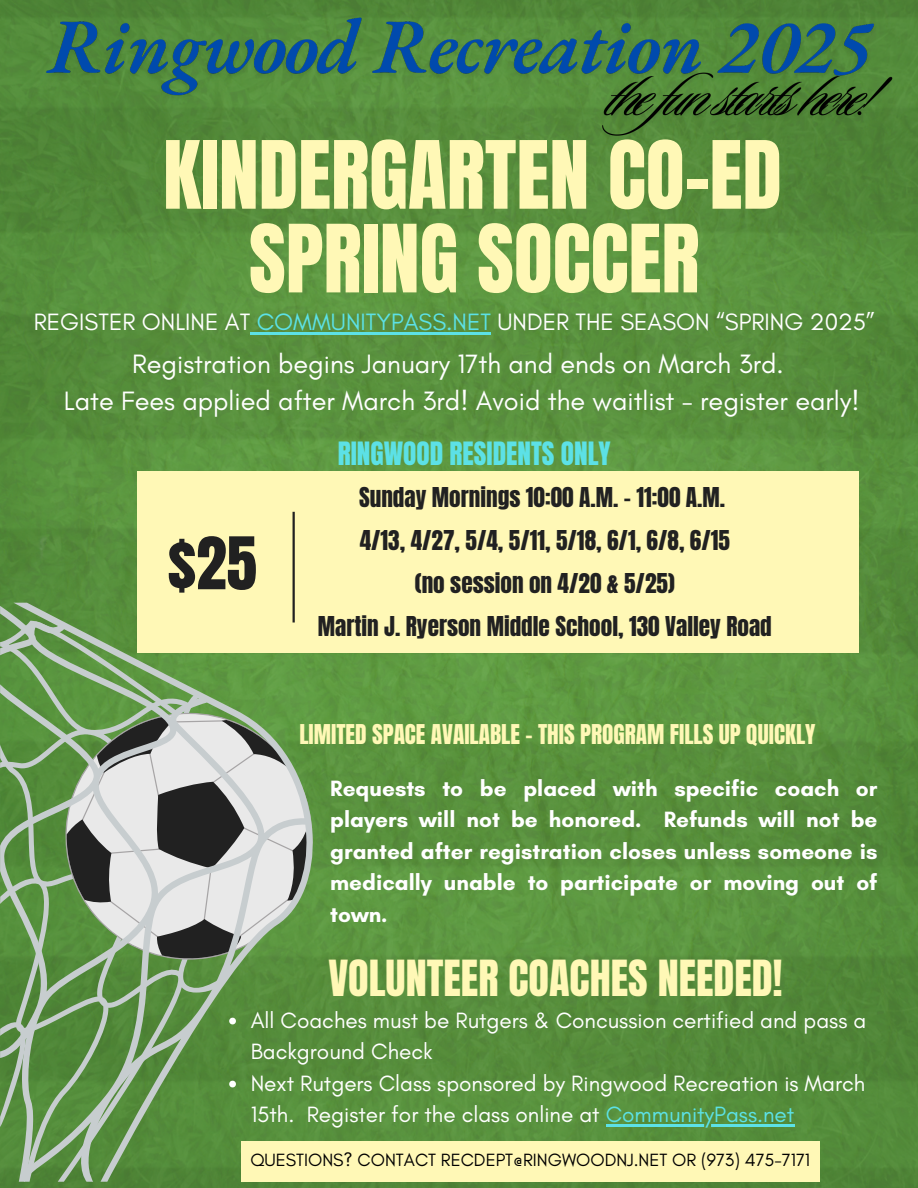
<style>
.page{position:relative;width:918px;height:1188px;background:#fff}
.page>*{position:absolute;margin:0;border:0;box-sizing:border-box;transform-origin:0 0}
.t1{font:79.95px "Anton";color:#fff8b6}
.t2{font:61.5px "Anton";color:#212121}
.t3{font:42.3px "Anton";color:#fff8b6}
.t4{font:27.3px "Anton";color:#5ce1e6}
.t5{font:27px "Glacial Indifference";color:#fff}
.t6{font:24px "Glacial Indifference";color:#fff}
.t7{font:23.25px "Anton";color:#212121}
.t8{font:23.25px "Anton";color:#fff8b6}
.t9{font:700 22.5px/31.5px "Glacial Indifference";color:#fff;text-align:justify}
.t10{font:22.5px/31.5px "Glacial Indifference";color:#fff}
.t11{font:18px "Glacial Indifference";color:#000}
.s1{color:#5ce1e6}
</style>
<div class="page">
<img style="left:0;top:0;width:918px;height:1188px">
<div style="left:241px;top:1141px;width:579px;height:41px;background:#fff8b6"></div>
<svg style="left:315px;top:713px;width:11px;height:247px;background:#5b943f"></svg>
<svg style="left:0;top:603px;width:315px;height:579px;background:#7ea06e"></svg>
<div style="left:137px;top:472px;width:722px;height:181px;background:#fff8b6"></div>
<hr style="left:293px;top:512px;width:2px;height:110px;background:#212121">
<hr style="left:250px;top:332px;width:241px;height:2px;background:#5ce1e6">
<img style="left:39px;top:0;width:842px;height:106px">
<img style="left:594px;top:56px;width:305px;height:89px">
<svg style="left:229px;top:1018px;width:7px;height:6px"></svg>
<svg style="left:229px;top:1081px;width:7px;height:6px"></svg>
<hr style="left:606px;top:1125px;width:188px;height:2px;background:#5ce1e6">
<h1 class="t1" style="left:163px;top:118px;width:620px">KINDERGARTEN CO-ED</h1>
<p class="t1" style="left:249px;top:201px;width:452px">SPRING SOCCER</p>
<p class="t6" style="left:34px;top:307px;width:843px">REGISTER ONLINE AT <span class="s1">COMMUNITYPASS.NET</span> UNDER THE SEASON “SPRING 2025”</p>
<p class="t5" style="left:132px;top:347px;width:653px">Registration begins January 17th and ends on March 3rd.</p>
<p class="t5" style="left:64px;top:384px;width:797px">Late Fees applied after March 3rd! Avoid the waitlist - register early!</p>
<h6 class="t2" style="left:168px;top:519px;width:91px">$25</h6>
<p class="t4" style="left:338px;top:434px;width:275px">RINGWOOD RESIDENTS ONLY</p>
<h4 class="t7" style="left:359px;top:481px;width:368px">Sunday Mornings 10:00 A.M. - 11:00 A.M.</h4>
<p class="t7" style="left:360px;top:524px;width:372px">4/13, 4/27, 5/4, 5/11, 5/18, 6/1, 6/8, 6/15</p>
<p class="t7" style="left:415px;top:566px;width:261px">(no session on 4/20 &amp; 5/25)</p>
<p class="t7" style="left:318px;top:609px;width:455px">Martin J. Ryerson Middle School, 130 Valley Road</p>
<p class="t8" style="left:299px;top:717px;width:518px">LIMITED SPACE AVAILABLE - THIS PROGRAM FILLS UP QUICKLY</p>
<p class="t9" style="left:330px;top:772px;width:549px">Requests to be placed with specific coach or players will not be honored. Refunds will not be granted after registration closes unless someone is medically unable to participate or moving out of town.</p>
<p class="t3" style="left:328px;top:948px;width:456px">VOLUNTEER COACHES NEEDED!</p>
<p class="t10" style="left:251px;top:1004px;width:617px">All Coaches must be Rutgers &amp; Concussion certified and pass a<br>Background Check</p>
<h5 class="t10" style="left:251px;top:1067px;width:616px">Next Rutgers Class sponsored by Ringwood Recreation is March<br>15th. Register for the class online at <span class="s1">CommunityPass.net</span></h5>
<h1 class="t11" style="left:250px;top:1149px;width:561px">QUESTIONS? CONTACT RECDEPT@RINGWOODNJ.NET OR (973) 475-7171</h1>
</div>
